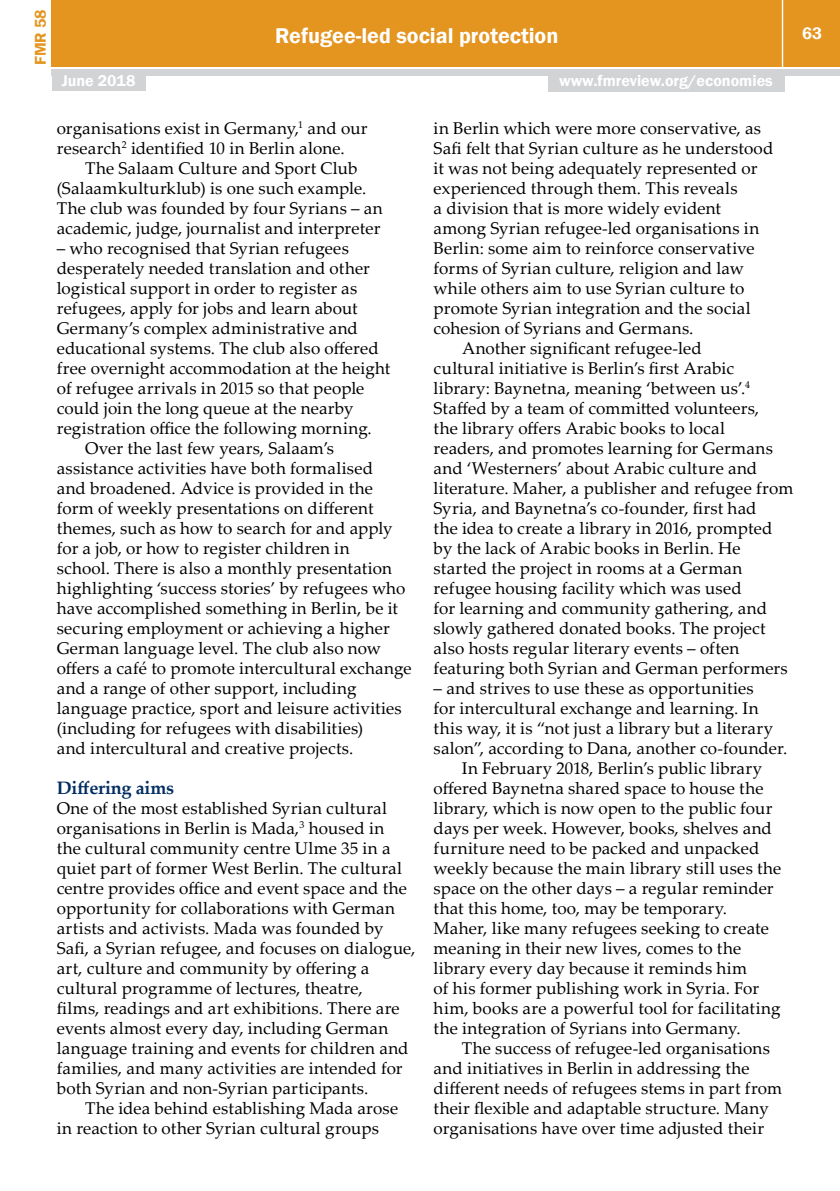
<style>
.page{position:relative;width:840px;height:1191px;background:#fff}
.page>*{position:absolute;margin:0;border:0;box-sizing:border-box;transform-origin:0 0}
.t1{font:600 22px "Franklin Gothic";color:#fff}
.t2{font:700 18px "Palatino Linotype";letter-spacing:-.01em;color:#002d62}
.t3{font:17px/20px "Palatino Linotype";letter-spacing:.01em;color:#000}
.t4{font:600 17px "Franklin Gothic";color:#fff}
.t5{font:600 16px "Franklin Gothic";color:#fff}
.t6{font:600 16px "Franklin Gothic";color:#e4951f}
</style>
<div class="page">
<div style="left:52px;top:0;width:787px;height:66px;background:#e4951f"></div>
<div style="left:52px;top:69px;width:787px;height:6px;background:#d1d3d4"></div>
<hr style="left:781px;top:0;width:1px;height:68px;background:#fff">
<div style="left:52px;top:73px;width:93px;height:18px;background:#d1d3d4"></div>
<div style="left:547px;top:74px;width:237px;height:18px;background:#d1d3d4"></div>
<p class="t6" style="left:31px;top:65px;width:57px;rotate:-90deg">FMR 58</p>
<p class="t1" style="left:275px;top:22px;width:285px">Refugee-led social protection</p>
<p class="t1" style="left:364px;top:22px;width:107px">Economies</p>
<p class="t4" style="left:801px;top:23px;width:21px">63</p>
<p class="t5" style="left:62px;top:71px;width:75px">June 2018</p>
<p class="t3" style="left:57px;top:117px;width:312px">organisations exist in Germany,<sup>1</sup> and our research<sup>2</sup> identified 10 in Berlin alone.</p>
<p class="t3" style="left:57px;top:157px;width:327px;text-indent:28px">The Salaam Culture and Sport Club (Salaamkulturklub) is one such example.<br>The club was founded by four Syrians – an academic, judge, journalist and interpreter</p>
<p class="t3" style="left:57px;top:237px;width:293px">– who recognised that Syrian refugees</p>
<p class="t3" style="left:57px;top:257px;width:314px">desperately needed translation and other</p>
<p class="t3" style="left:57px;top:277px;width:302px">logistical support in order to register as</p>
<p class="t3" style="left:57px;top:297px;width:302px">refugees, apply for jobs and learn about</p>
<p class="t3" style="left:57px;top:317px;width:302px">Germany’s complex administrative and</p>
<p class="t3" style="left:57px;top:337px;width:323px">educational systems. The club also offered</p>
<p class="t3" style="left:57px;top:357px;width:335px">free overnight accommodation at the height</p>
<p class="t3" style="left:57px;top:377px;width:309px">of refugee arrivals in 2015 so that people</p>
<p class="t3" style="left:57px;top:397px;width:298px">could join the long queue at the nearby</p>
<p class="t3" style="left:57px;top:417px;width:316px">registration office the following morning.</p>
<p class="t3" style="left:85px;top:437px;width:250px">Over the last few years, Salaam’s</p>
<p class="t3" style="left:57px;top:457px;width:318px">assistance activities have both formalised</p>
<p class="t3" style="left:57px;top:477px;width:317px">and broadened. Advice is provided in the</p>
<p class="t3" style="left:57px;top:497px;width:318px">form of weekly presentations on different</p>
<p class="t3" style="left:57px;top:517px;width:337px">themes, such as how to search for and apply</p>
<p class="t3" style="left:57px;top:537px;width:294px">for a job, or how to register children in</p>
<p class="t3" style="left:57px;top:557px;width:336px">school. There is also a monthly presentation</p>
<p class="t3" style="left:57px;top:577px;width:350px">highlighting ‘success stories’ by refugees who</p>
<p class="t3" style="left:57px;top:597px;width:342px">have accomplished something in Berlin, be it</p>
<p class="t3" style="left:57px;top:617px;width:334px">securing employment or achieving a higher</p>
<p class="t3" style="left:57px;top:637px;width:326px">German language level. The club also now</p>
<p class="t3" style="left:57px;top:657px;width:356px">offers a café to promote intercultural exchange</p>
<p class="t3" style="left:57px;top:677px;width:301px">and a range of other support, including</p>
<p class="t3" style="left:57px;top:697px;width:346px">language practice, sport and leisure activities</p>
<p class="t3" style="left:57px;top:717px;width:308px">(including for refugees with disabilities)</p>
<p class="t3" style="left:57px;top:737px;width:298px">and intercultural and creative projects.</p>
<p class="t2" style="left:57px;top:775px;width:119px">Differing aims</p>
<p class="t3" style="left:57px;top:797px;width:360px">One of the most established Syrian cultural organisations in Berlin is Mada,<sup>3</sup> housed in<br>the cultural community centre Ulme 35 in a quiet part of former West Berlin. The cultural centre provides office and event space and the opportunity for collaborations with German artists and activists. Mada was founded by Safi, a Syrian refugee, and focuses on dialogue, art, culture and community by offering a cultural programme of lectures, theatre,<br>films, readings and art exhibitions. There are events almost every day, including German language training and events for children and families, and many activities are intended for both Syrian and non-Syrian participants.</p>
<p class="t3" style="left:57px;top:1097px;width:343px;text-indent:28px">The idea behind establishing Mada arose in reaction to other Syrian cultural groups</p>
<p class="t5" style="left:559px;top:71px;width:215px">www.fmreview.org/economies</p>
<p class="t3" style="left:433px;top:117px;width:329px">in Berlin which were more conservative, as</p>
<p class="t3" style="left:433px;top:137px;width:341px">Safi felt that Syrian culture as he understood</p>
<p class="t3" style="left:433px;top:157px;width:325px">it was not being adequately represented or</p>
<p class="t3" style="left:433px;top:177px;width:305px">experienced through them. This reveals</p>
<p class="t3" style="left:433px;top:197px;width:289px">a division that is more widely evident</p>
<p class="t3" style="left:433px;top:217px;width:327px">among Syrian refugee-led organisations in</p>
<p class="t3" style="left:433px;top:237px;width:322px">Berlin: some aim to reinforce conservative</p>
<p class="t3" style="left:433px;top:257px;width:311px">forms of Syrian culture, religion and law</p>
<p class="t3" style="left:433px;top:277px;width:312px">while others aim to use Syrian culture to</p>
<p class="t3" style="left:433px;top:297px;width:318px">promote Syrian integration and the social</p>
<p class="t3" style="left:433px;top:317px;width:261px">cohesion of Syrians and Germans.</p>
<p class="t3" style="left:461px;top:337px;width:241px">Another significant refugee-led</p>
<p class="t3" style="left:433px;top:357px;width:302px">cultural initiative is Berlin’s first Arabic</p>
<p class="t3" style="left:433px;top:377px;width:318px">library: Baynetna, meaning ‘between us’.<sup>4</sup></p>
<p class="t3" style="left:433px;top:397px;width:327px">Staffed by a team of committed volunteers,</p>
<p class="t3" style="left:433px;top:417px;width:293px">the library offers Arabic books to local</p>
<p class="t3" style="left:433px;top:437px;width:340px">readers, and promotes learning for Germans</p>
<p class="t3" style="left:433px;top:457px;width:325px">and ‘Westerners’ about Arabic culture and</p>
<p class="t3" style="left:433px;top:477px;width:361px">literature. Maher, a publisher and refugee from</p>
<p class="t3" style="left:433px;top:497px;width:324px">Syria, and Baynetna’s co-founder, first had</p>
<p class="t3" style="left:433px;top:517px;width:340px">the idea to create a library in 2016, prompted</p>
<p class="t3" style="left:433px;top:537px;width:308px">by the lack of Arabic books in Berlin. He</p>
<p class="t3" style="left:433px;top:557px;width:310px">started the project in rooms at a German</p>
<p class="t3" style="left:433px;top:577px;width:309px">refugee housing facility which was used</p>
<p class="t3" style="left:433px;top:597px;width:335px">for learning and community gathering, and</p>
<p class="t3" style="left:433px;top:617px;width:333px">slowly gathered donated books. The project</p>
<p class="t3" style="left:433px;top:637px;width:307px">also hosts regular literary events – often</p>
<p class="t3" style="left:433px;top:657px;width:355px">featuring both Syrian and German performers</p>
<p class="t3" style="left:433px;top:677px;width:321px">– and strives to use these as opportunities</p>
<p class="t3" style="left:433px;top:697px;width:326px">for intercultural exchange and learning. In</p>
<p class="t3" style="left:433px;top:717px;width:341px">this way, it is “not just a library but a literary</p>
<p class="t3" style="left:433px;top:737px;width:355px">salon”, according to Dana, another co-founder.</p>
<p class="t3" style="left:461px;top:757px;width:301px">In February 2018, Berlin’s public library</p>
<p class="t3" style="left:433px;top:777px;width:331px">offered Baynetna shared space to house the</p>
<p class="t3" style="left:433px;top:797px;width:340px">library, which is now open to the public four</p>
<p class="t3" style="left:433px;top:817px;width:339px">days per week. However, books, shelves and</p>
<p class="t3" style="left:433px;top:837px;width:327px">furniture need to be packed and unpacked</p>
<p class="t3" style="left:433px;top:857px;width:349px">weekly because the main library still uses the</p>
<p class="t3" style="left:433px;top:877px;width:341px">space on the other days – a regular reminder</p>
<p class="t3" style="left:433px;top:897px;width:295px">that this home, too, may be temporary.</p>
<p class="t3" style="left:433px;top:917px;width:336px">Maher, like many refugees seeking to create</p>
<p class="t3" style="left:433px;top:937px;width:309px">meaning in their new lives, comes to the</p>
<p class="t3" style="left:433px;top:957px;width:315px">library every day because it reminds him</p>
<p class="t3" style="left:433px;top:977px;width:327px">of his former publishing work in Syria. For</p>
<p class="t3" style="left:433px;top:997px;width:348px">him, books are a powerful tool for facilitating</p>
<p class="t3" style="left:433px;top:1017px;width:308px">the integration of Syrians into Germany.</p>
<p class="t3" style="left:461px;top:1037px;width:309px">The success of refugee-led organisations</p>
<p class="t3" style="left:433px;top:1057px;width:317px">and initiatives in Berlin in addressing the</p>
<p class="t3" style="left:433px;top:1077px;width:350px">different needs of refugees stems in part from</p>
<p class="t3" style="left:433px;top:1097px;width:336px">their flexible and adaptable structure. Many</p>
<p class="t3" style="left:433px;top:1117px;width:332px">organisations have over time adjusted their</p>
</div>
